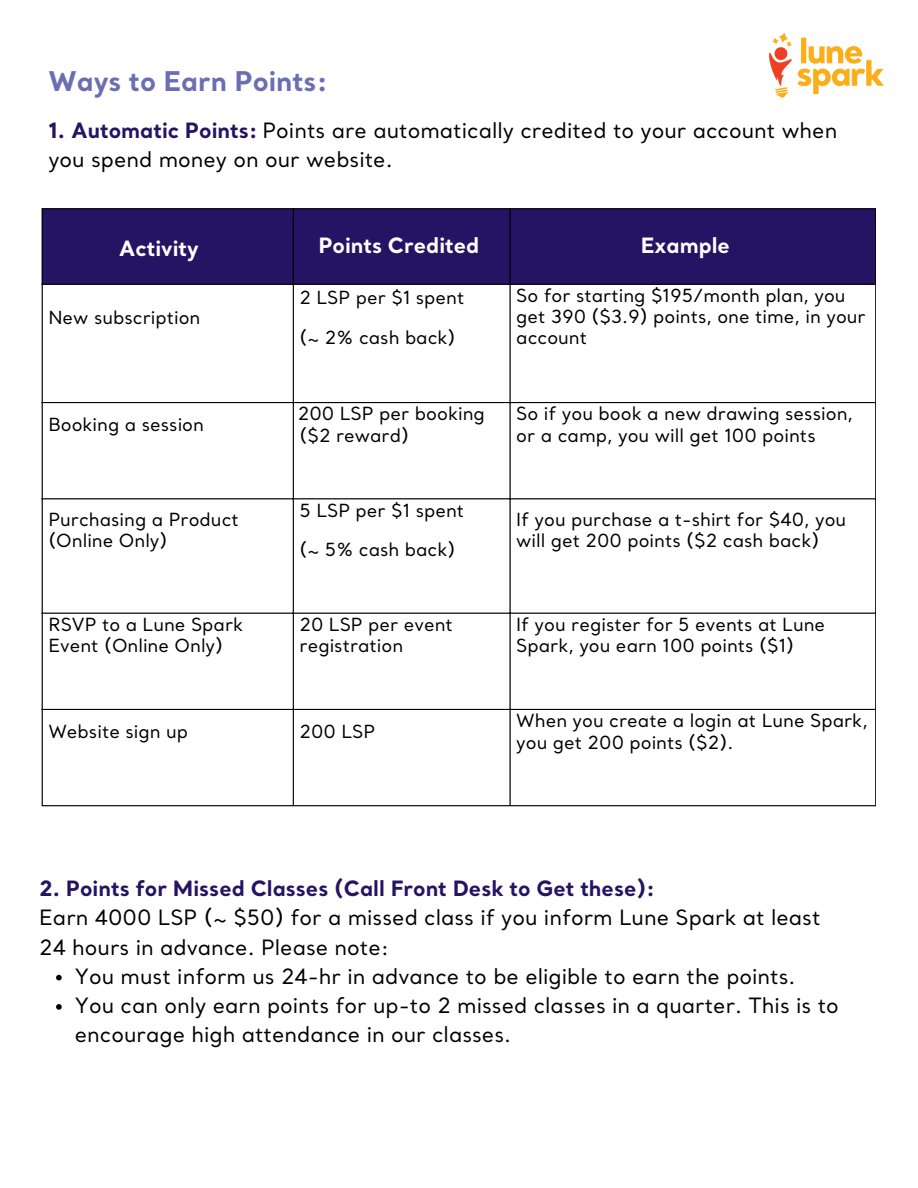
<style>
.page{position:relative;width:918px;height:1188px;background:#fff}
.page>*{position:absolute;margin:0;border:0;box-sizing:border-box;transform-origin:0 0}
.t1{font:700 27px "Santral";color:#6b6eb3}
.t2{font:21px/29.2px "Santral";color:#000}
.t3{font:700 21px "Santral";color:#fff}
.t4{font:18px/21.3px "Santral";color:#000}
.s1{font-weight:700;color:#251464}
</style>
<div class="page">
<div style="left:43px;top:209px;width:832px;height:75px;background:#251464"></div>
<hr style="left:42px;top:209px;width:1px;height:596px;background:#000">
<hr style="left:293px;top:209px;width:1px;height:596px;background:#000">
<hr style="left:509px;top:209px;width:2px;height:596px;background:#000">
<hr style="left:875px;top:209px;width:1px;height:596px;background:#000">
<hr style="left:42px;top:208px;width:834px;height:1px;background:#000">
<hr style="left:42px;top:284px;width:834px;height:1px;background:#000">
<hr style="left:42px;top:402px;width:834px;height:1px;background:#000">
<hr style="left:42px;top:498px;width:834px;height:1px;background:#000">
<hr style="left:42px;top:613px;width:834px;height:1px;background:#000">
<hr style="left:42px;top:709px;width:834px;height:1px;background:#000">
<hr style="left:42px;top:805px;width:834px;height:1px;background:#000">
<img style="left:768px;top:33px;width:116px;height:65px">
<svg style="left:56px;top:975px;width:6px;height:5px"></svg>
<svg style="left:56px;top:1004px;width:6px;height:6px"></svg>
<p class="t1" style="left:48px;top:70px;width:281px">Ways to Earn Points:</p>
<p class="t2" style="left:48px;top:118px;width:790px"><span class="s1">1. Automatic Points:</span> Points are automatically credited to your account when you spend money on our website.</p>
<h1 class="t3" style="left:119px;top:240px;width:82px">Activity</h1>
<h2 class="t3" style="left:318px;top:237px;width:162px">Points Credited</h2>
<h2 class="t3" style="left:641px;top:237px;width:91px">Example</h2>
<h2 class="t4" style="left:48px;top:309px;width:154px">New subscription</h2>
<h2 class="t4" style="left:48px;top:416px;width:157px">Booking a session</h2>
<h2 class="t4" style="left:48px;top:510px;width:192px">Purchasing a Product (Online Only)</h2>
<p class="t4" style="left:48px;top:616px;width:196px">RSVP to a Lune Spark<br>Event (Online Only)</p>
<p class="t4" style="left:48px;top:722px;width:141px">Website sign up</p>
<p class="t4" style="left:300px;top:289px;width:166px">2 LSP per $1 spent</p>
<p class="t4" style="left:300px;top:329px;width:158px">(~ 2% cash back)</p>
<p class="t4" style="left:298px;top:405px;width:189px">200 LSP per booking</p>
<p class="t4" style="left:300px;top:427px;width:111px">($2 reward)</p>
<p class="t4" style="left:300px;top:492px;width:166px;line-height:39.3px">5 LSP per $1 spent (~ 5% cash back)</p>
<p class="t4" style="left:300px;top:616px;width:155px">20 LSP per event registration</p>
<p class="t4" style="left:300px;top:722px;width:77px">200 LSP</p>
<p class="t4" style="left:516px;top:287px;width:351px">So for starting $195/month plan, you get 390 ($3.9) points, one time, in your account</p>
<p class="t4" style="left:516px;top:405px;width:338px">So if you book a new drawing session, or a camp, you will get 100 points</p>
<p class="t4" style="left:516px;top:510px;width:332px">If you purchase a t-shirt for $40, you will get 200 points ($2 cash back)</p>
<p class="t4" style="left:516px;top:616px;width:311px">If you register for 5 events at Lune<br>Spark, you earn 100 points ($1)</p>
<p class="t4" style="left:516px;top:712px;width:353px">When you create a login at Lune Spark, you get 200 points ($2).</p>
<p class="t2" style="left:39px;top:876px;width:783px"><span class="s1">2. Points for Missed Classes (Call Front Desk to Get these):<br></span>Earn 4000 LSP (~ $50) for a missed class if you inform Lune Spark at least<br>24 hours in advance. Please note:</p>
<h2 class="t2" style="left:75px;top:964px;width:722px">You must inform us 24-hr in advance to be eligible to earn the points.</h2>
<p class="t2" style="left:75px;top:993px;width:766px">You can only earn points for up-to 2 missed classes in a quarter. This is to encourage high attendance in our classes.</p>
</div>
